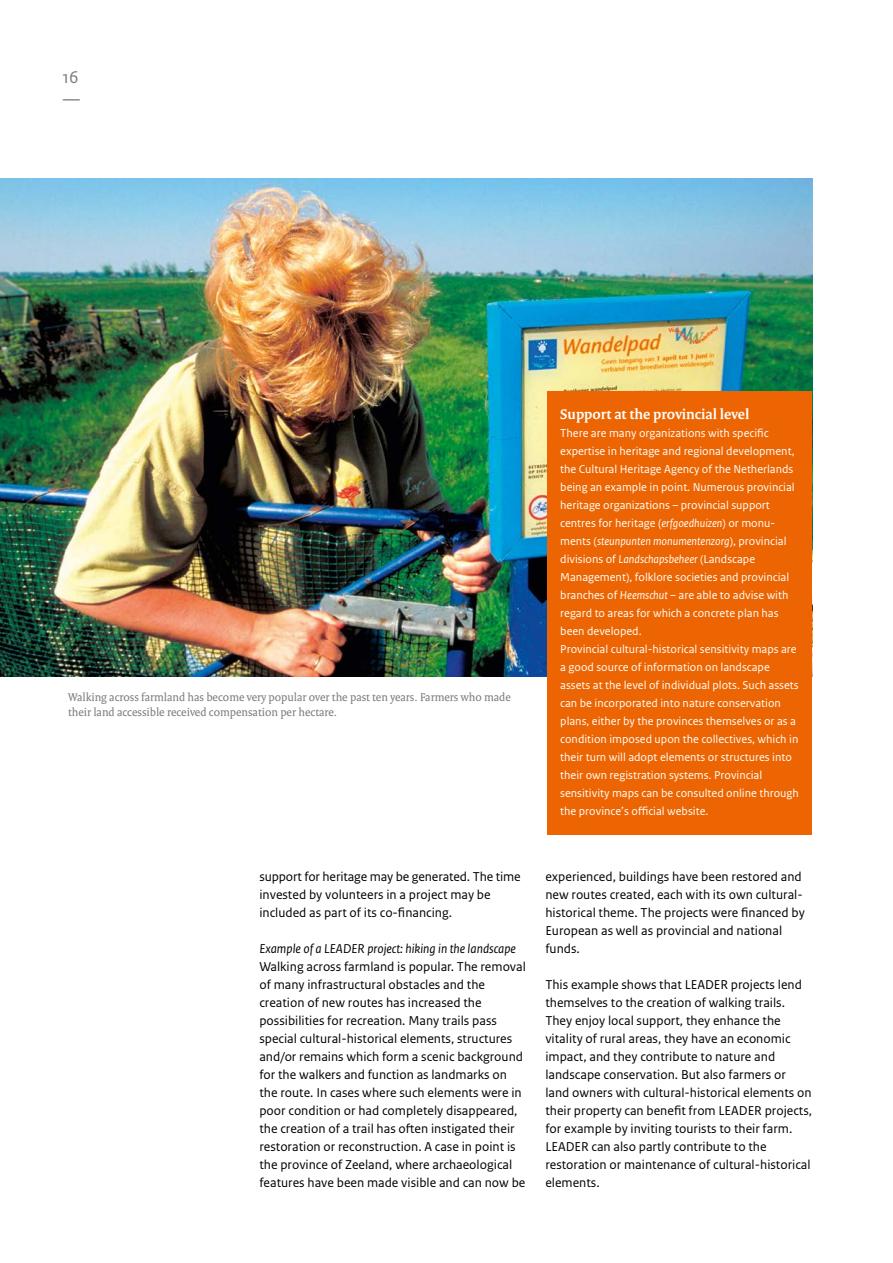
<style>
.page{position:relative;width:893px;height:1263px;background:#fff}
.page>*{position:absolute;margin:0;border:0;box-sizing:border-box;transform-origin:0 0}
.t1{font:18px/22.5px "Rijksoverheid Sans Text Regular 2";color:#7b7b7a}
._07_RO_Tussenkop{font:700 15px "Rijksoverheid Serif";color:#fff}
._10_RO_Broodtekst{font:13.5px/18px "Rijksoverheid Sans Text Regular 2";color:#000}
._10_RO_Broodtekst-2{font:italic 13.5px "Rijksoverheid Sans Text";color:#000}
._21_RO_Kader_Broodte{font:12px/18px "Rijksoverheid Sans Text Regular 2";color:#fff}
._13_RO_Fotobijschrif{font:12px/15px "Rijksoverheid Serif";color:#7b7b7a}
.s1{font-family:"Rijksoverheid Sans Text";font-style:italic}
</style>
<div class="page">
<img style="left:0;top:179px;width:812px;height:497px">
<div style="left:547px;top:391px;width:265px;height:443px;background:#ec6502"></div>
<h1 class="t1" style="left:63px;top:66px;width:19px">16 —</h1>
<p class="_13_RO_Fotobijschrif" style="left:68px;top:689px;width:444px">Walking across farmland has become very popular over the past ten years. Farmers who made their land accessible received compensation per hectare.</p>
<p class="_07_RO_Tussenkop" style="left:560px;top:405px;width:191px">Support at the provincial level</p>
<p class="_21_RO_Kader_Broodte" style="left:560px;top:425px;width:236px">There are many organizations with specific expertise in heritage and regional development, the Cultural Heritage Agency of the Netherlands being an example in point. Numerous provincial heritage organizations – provincial support centres for heritage (<span class="s1">erfgoedhuizen</span>) or monu&shy;ments (<span class="s1">steunpunten monumentenzorg</span>), provincial divisions of <span class="s1">Landschapsbeheer</span> (Landscape Management), folklore societies and provincial branches of <span class="s1">Heemschut</span> – are able to advise with regard to areas for which a concrete plan has been developed.</p>
<p class="_21_RO_Kader_Broodte" style="left:560px;top:641px;width:240px">Provincial cultural-historical sensitivity maps are a good source of information on landscape assets at the level of individual plots. Such assets can be incorporated into nature conservation plans, either by the provinces themselves or as a condition imposed upon the collectives, which in their turn will adopt elements or structures into their own registration systems. Provincial sensitivity maps can be consulted online through the province’s official website.</p>
<p class="_10_RO_Broodtekst" style="left:259px;top:867px;width:263px">support for heritage may be generated. The time invested by volunteers in a project may be included as part of its co-financing.</p>
<p class="_10_RO_Broodtekst-2" style="left:259px;top:941px;width:258px">Example of a LEADER project: hiking in the landscape</p>
<p class="_10_RO_Broodtekst" style="left:259px;top:957px;width:268px">Walking across farmland is popular. The removal of many infrastructural obstacles and the creation of new routes has increased the possibilities for recreation. Many trails pass special cultural-historical elements, structures and/or remains which form a scenic background for the walkers and function as landmarks on the route. In cases where such elements were in poor condition or had completely disappeared, the creation of a trail has often instigated their restoration or reconstruction. A case in point is the province of Zeeland, where archaeological features have been made visible and can now be</p>
<p class="_10_RO_Broodtekst" style="left:545px;top:867px;width:261px">experienced, buildings have been restored and new routes created, each with its own cultural&shy;historical theme. The projects were financed by European as well as provincial and national funds.</p>
<p class="_10_RO_Broodtekst" style="left:545px;top:975px;width:268px">This example shows that LEADER projects lend themselves to the creation of walking trails.<br>They enjoy local support, they enhance the vitality of rural areas, they have an economic impact, and they contribute to nature and landscape conservation. But also farmers or land owners with cultural-historical elements on their property can benefit from LEADER projects, for example by inviting tourists to their farm.<br>LEADER can also partly contribute to the restoration or maintenance of cultural-historical elements.</p>
</div>
